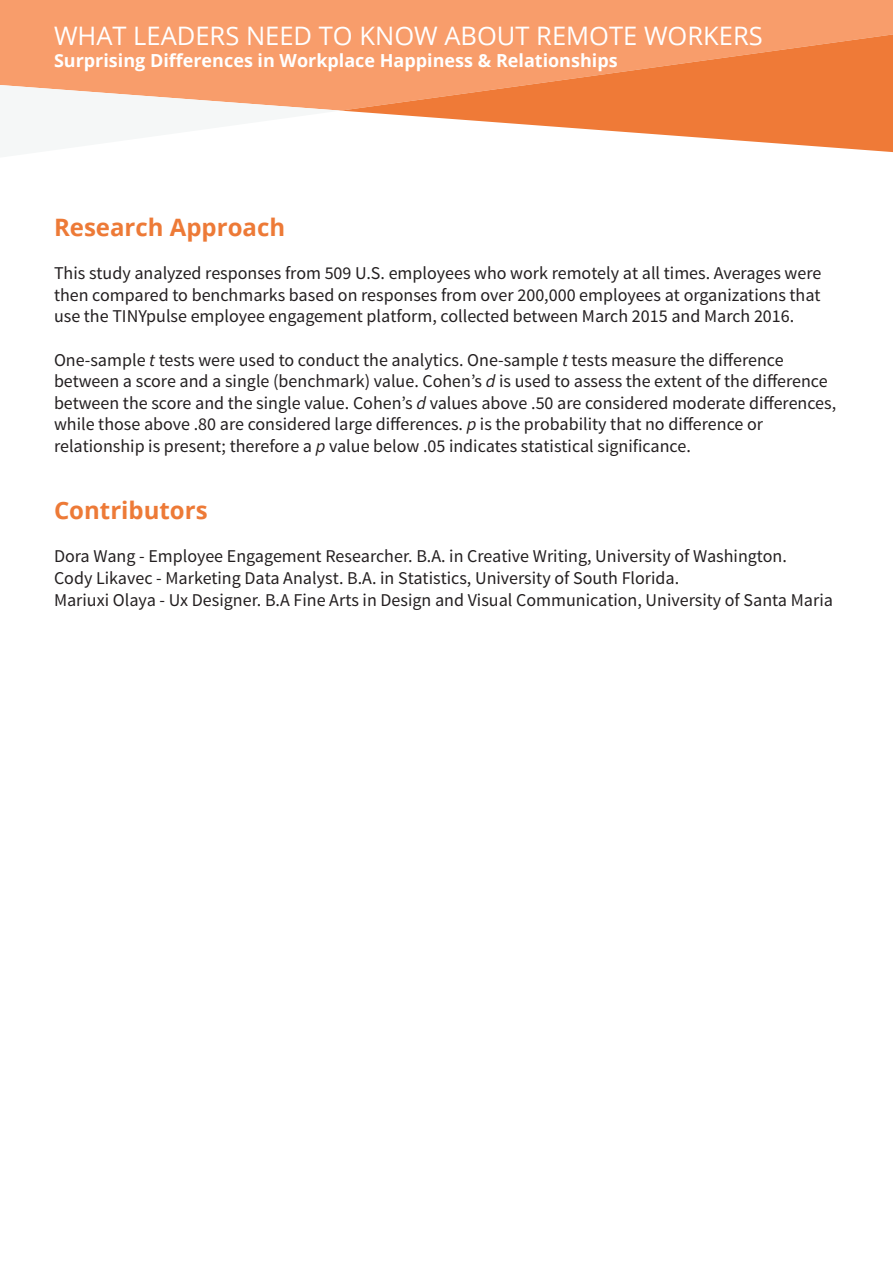
<style>
.page{position:relative;width:893px;height:1263px;background:#fff}
.page>*{position:absolute;margin:0;border:0;box-sizing:border-box;transform-origin:0 0}
.t1{font:25.5px "Open Sans";color:#fff}
.t2{font:700 24px "Open Sans";color:#ed7a37}
.t3{font:18px/21.6px "Source Sans Pro";color:#231f20}
.t4{font:700 18px "Open Sans";color:#fff}
.s1{font-style:italic}
</style>
<div class="page">
<div style="left:0;top:0;width:893px;height:85px;background:#f89d6b"></div>
<svg style="left:2px;top:85px;width:339px;height:26px"></svg>
<svg style="left:341px;top:34px;width:552px;height:118px"></svg>
<h1 class="t1" style="left:54px;top:19px;width:710px">WHAT LEADERS NEED TO KNOW ABOUT REMOTE WORKERS</h1>
<p class="t4" style="left:54px;top:48px;width:565px">Surprising Differences in Workplace Happiness &amp; Relationships</p>
<h2 class="t2" style="left:54px;top:210px;width:233px">Research Approach</h2>
<p class="t3" style="left:54px;top:263px;width:769px;text-align:justify">This study analyzed responses from 509 U.S. employees who work remotely at all times. Averages were then compared to benchmarks based on responses from over 200,000 employees at organizations that use the TINYpulse employee engagement platform, collected between March 2015 and March 2016.</p>
<p class="t3" style="left:54px;top:349px;width:784px">One-sample <span class="s1">t</span> tests were used to conduct the analytics. One-sample <span class="s1">t</span> tests measure the difference between a score and a single (benchmark) value. Cohen’s <span class="s1">d</span> is used to assess the extent of the difference between the score and the single value. Cohen’s <span class="s1">d</span> values above .50 are considered moderate differences, while those above .80 are considered large differences. <span class="s1">p</span> is the probability that no difference or relationship is present; therefore a <span class="s1">p</span> value below .05 indicates statistical significance.</p>
<h2 class="t2" style="left:54px;top:494px;width:155px">Contributors</h2>
<p class="t3" style="left:54px;top:546px;width:780px">Dora Wang - Employee Engagement Researcher. B.A. in Creative Writing, University of Washington.<br>Cody Likavec - Marketing Data Analyst. B.A. in Statistics, University of South Florida.<br>Mariuxi Olaya - Ux Designer. B.A Fine Arts in Design and Visual Communication, University of Santa Maria</p>
</div>
